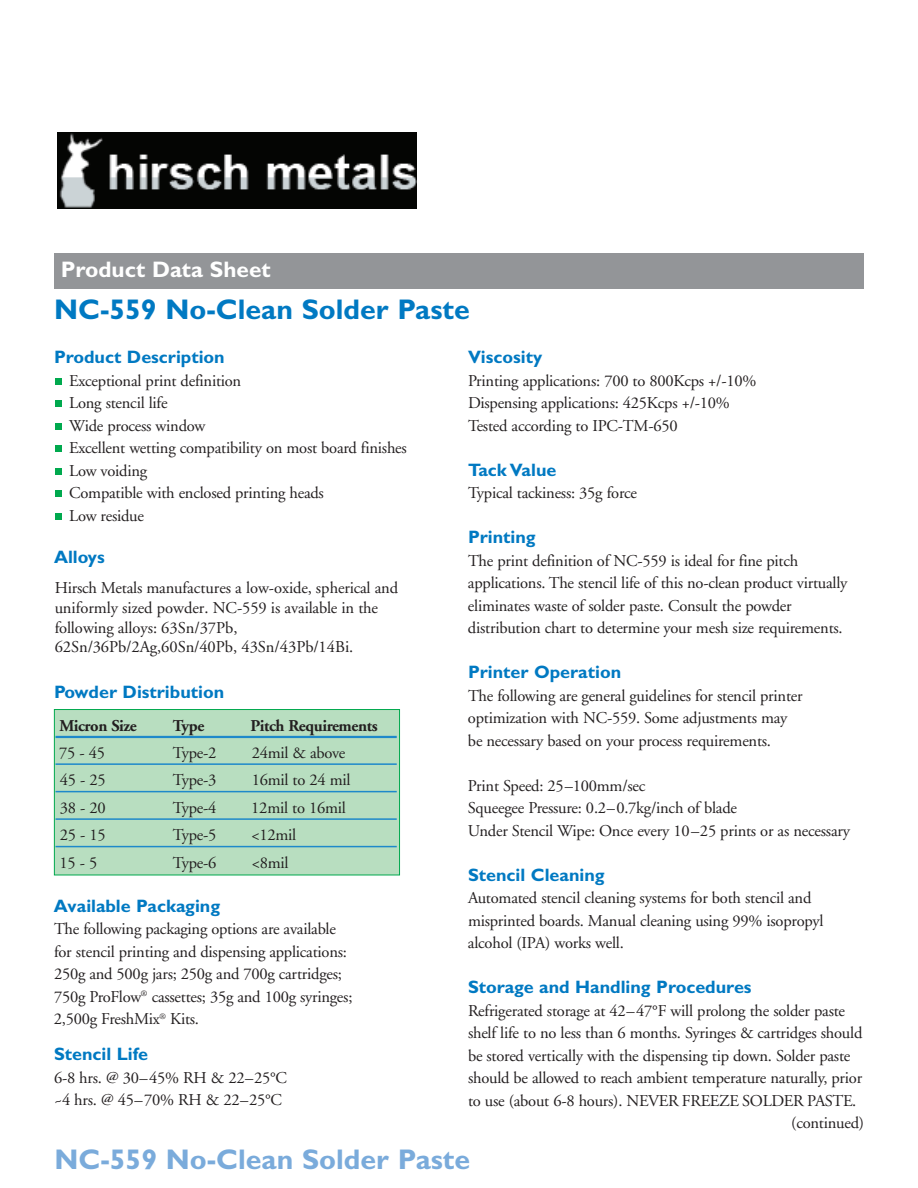
<style>
.page{position:relative;width:918px;height:1188px;background:#fff}
.page>*{position:absolute;margin:0;border:0;box-sizing:border-box;transform-origin:0 0}
.t1{font:700 28.5px "Gill Sans";color:#0079c2}
.t2{font:700 28.5px "Gill Sans";color:#7aabdb}
.t3{font:700 22.5px "Gill Sans";color:#fff}
.t4{font:700 18px "Gill Sans";color:#0079c2}
.t5{font:16.5px/22.5px "Adobe Garamond";letter-spacing:-.015em;color:#231f20}
.t6{font:700 16.5px "Adobe Garamond";letter-spacing:-.025em;color:#231f20}
</style>
<div class="page">
<div style="left:55px;top:378px;width:7px;height:7px;background:#00a94e"></div>
<div style="left:55px;top:400px;width:7px;height:7px;background:#00a94e"></div>
<div style="left:55px;top:423px;width:7px;height:7px;background:#00a94e"></div>
<div style="left:55px;top:445px;width:7px;height:7px;background:#00a94e"></div>
<div style="left:55px;top:468px;width:7px;height:7px;background:#00a94e"></div>
<div style="left:55px;top:490px;width:7px;height:7px;background:#00a94e"></div>
<div style="left:55px;top:513px;width:7px;height:7px;background:#00a94e"></div>
<div style="left:54px;top:254px;width:810px;height:36px;background:#939598"></div>
<div style="left:54px;top:709px;width:346px;height:166px;background:#b8dec0;border:1px solid #00a94e"></div>
<hr style="left:56px;top:736px;width:341px;height:2px;background:#1e89ca">
<hr style="left:56px;top:763px;width:341px;height:2px;background:#1e89ca">
<hr style="left:56px;top:791px;width:341px;height:1px;background:#1e89ca">
<hr style="left:56px;top:818px;width:341px;height:2px;background:#1e89ca">
<hr style="left:56px;top:846px;width:341px;height:1px;background:#1e89ca">
<img style="left:58px;top:132px;width:358px;height:77px">
<h2 class="t3" style="left:61px;top:256px;width:211px">Product Data Sheet</h2>
<h1 class="t1" style="left:54px;top:293px;width:417px">NC-559 No-Clean Solder Paste</h1>
<p class="t4" style="left:54px;top:347px;width:172px">Product Description</p>
<p class="t5" style="left:69px;top:370px;width:339px">Exceptional print definition<br>Long stencil life<br>Wide process window<br>Excellent wetting compatibility on most board finishes<br>Low voiding<br>Compatible with enclosed printing heads<br>Low residue</p>
<p class="t4" style="left:54px;top:546px;width:52px">Alloys</p>
<p class="t5" style="left:55px;top:578px;width:345px;line-height:19.8px">Hirsch Metals manufactures a low-oxide, spherical and uniformly sized powder. NC-559 is available in the following alloys: 63Sn/37Pb, 62Sn/36Pb/2Ag,60Sn/40Pb, 43Sn/43Pb/14Bi.</p>
<p class="t4" style="left:54px;top:681px;width:172px">Powder Distribution</p>
<p class="t6" style="left:59px;top:716px;width:79px">Micron Size</p>
<p class="t6" style="left:173px;top:716px;width:33px">Type</p>
<p class="t6" style="left:250px;top:716px;width:129px">Pitch Requirements</p>
<p class="t5" style="left:59px;top:742px;width:47px">75 - 45</p>
<p class="t5" style="left:173px;top:742px;width:45px">Type-2</p>
<p class="t5" style="left:252px;top:742px;width:95px">24mil &amp; above</p>
<p class="t5" style="left:60px;top:769px;width:47px">45 - 25</p>
<p class="t5" style="left:173px;top:769px;width:45px">Type-3</p>
<p class="t5" style="left:252px;top:769px;width:100px">16mil to 24 mil</p>
<p class="t5" style="left:60px;top:797px;width:47px">38 - 20</p>
<p class="t5" style="left:173px;top:797px;width:45px">Type-4</p>
<p class="t5" style="left:251px;top:797px;width:96px">12mil to 16mil</p>
<p class="t5" style="left:60px;top:824px;width:47px">25 - 15</p>
<p class="t5" style="left:173px;top:824px;width:45px">Type-5</p>
<p class="t5" style="left:251px;top:824px;width:46px">&lt;12mil</p>
<p class="t5" style="left:59px;top:852px;width:39px">15-5</p>
<p class="t5" style="left:173px;top:852px;width:45px">Type-6</p>
<p class="t5" style="left:252px;top:852px;width:38px">&lt;8mil</p>
<p class="t4" style="left:54px;top:895px;width:168px">Available Packaging</p>
<p class="t5" style="left:54px;top:918px;width:300px">The following packaging options are available for stencil printing and dispensing applications:<br>250g and 500g jars; 250g and 700g cartridges; 750g ProFlow<sup>®</sup> cassettes; 35g and 100g syringes; 2,500g FreshMix<sup>®</sup> Kits.</p>
<p class="t4" style="left:54px;top:1043px;width:95px">Stencil Life</p>
<p class="t5" style="left:54px;top:1066px;width:235px">6-8 hrs. @ 30–45% RH &amp; 22–25°C ~4 hrs. @ 45–70% RH &amp; 22–25°C</p>
<p class="t4" style="left:468px;top:347px;width:76px">Viscosity</p>
<p class="t5" style="left:468px;top:370px;width:290px">Printing applications: 700 to 800Kcps +/-10%<br>Dispensing applications: 425Kcps +/-10%<br>Tested according to IPC-TM-650</p>
<p class="t4" style="left:468px;top:459px;width:90px">Tack Value</p>
<p class="t5" style="left:468px;top:482px;width:171px">Typical tackiness: 35g force</p>
<p class="t4" style="left:468px;top:527px;width:69px">Printing</p>
<p class="t5" style="left:468px;top:550px;width:381px">The print definition of NC-559 is ideal for fine pitch applications. The stencil life of this no-clean product virtually eliminates waste of solder paste. Consult the powder distribution chart to determine your mesh size requirements.</p>
<p class="t4" style="left:468px;top:662px;width:155px">Printer Operation</p>
<p class="t5" style="left:468px;top:685px;width:336px">The following are general guidelines for stencil printer optimization with NC-559. Some adjustments may be necessary based on your process requirements.</p>
<p class="t5" style="left:468px;top:775px;width:384px">Print Speed: 25–100mm/sec<br>Squeegee Pressure: 0.2–0.7kg/inch of blade<br>Under Stencil Wipe: Once every 10–25 prints or as necessary</p>
<p class="t4" style="left:468px;top:864px;width:138px">Stencil Cleaning</p>
<p class="t5" style="left:468px;top:887px;width:357px">Automated stencil cleaning systems for both stencil and misprinted boards. Manual cleaning using 99% isopropyl alcohol (IPA) works well.</p>
<p class="t4" style="left:468px;top:977px;width:285px">Storage and Handling Procedures</p>
<p class="t5" style="left:468px;top:1000px;width:379px">Refrigerated storage at 42–47°F will prolong the solder paste</p>
<p class="t5" style="left:468px;top:1022px;width:396px">shelf life to no less than 6 months. Syringes &amp; cartridges should</p>
<p class="t5" style="left:468px;top:1045px;width:384px">be stored vertically with the dispensing tip down. Solder paste</p>
<p class="t5" style="left:468px;top:1067px;width:396px">should be allowed to reach ambient temperature naturally, prior</p>
<p class="t5" style="left:468px;top:1090px;width:390px">to use (about 6-8 hours). NEVER FREEZE SOLDER PASTE.</p>
<p class="t5" style="left:791px;top:1112px;width:74px">(continued)</p>
<h1 class="t2" style="left:54px;top:1142px;width:417px">NC-559 No-Clean Solder Paste</h1>
</div>
